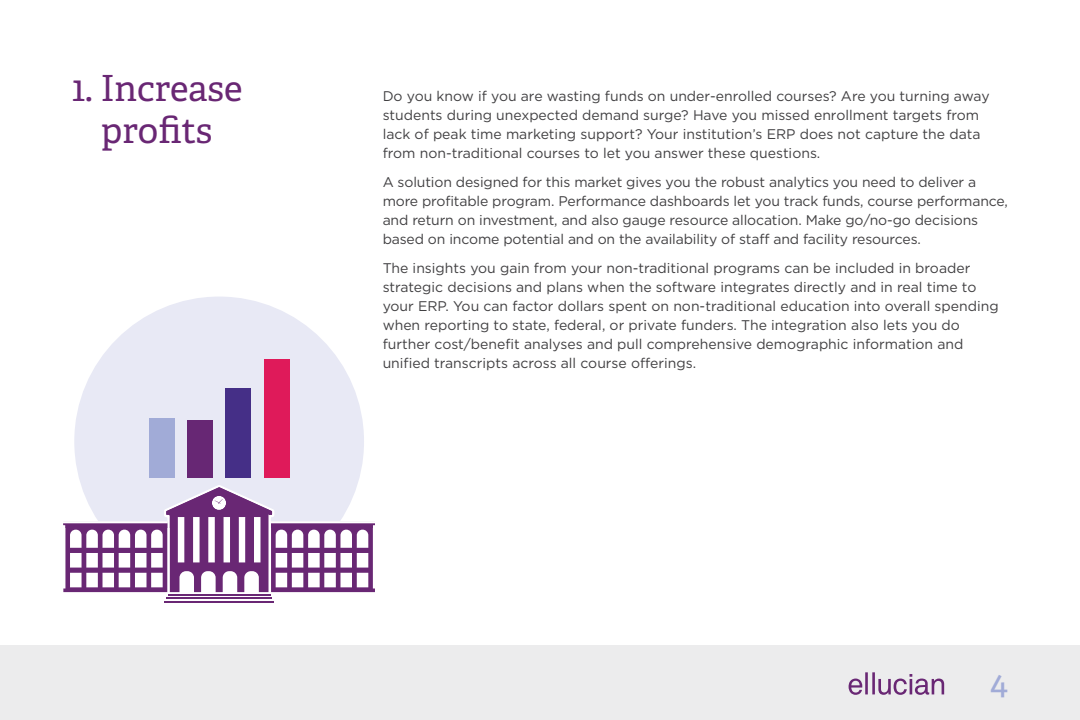
<style>
.page{position:relative;width:1080px;height:720px;background:#fff}
.page>*{position:absolute;margin:0;border:0;box-sizing:border-box;transform-origin:0 0}
.t1{font:36px/42px "Adelle";color:#692774;text-align:center}
.t2{font:35px "Adelle";color:#a1abd7}
.t3{font:14px/19px "Gotham HTF";color:#414042}
</style>
<div class="page">
<div style="left:74px;top:297px;width:290px;height:289px;background:#e8e9f5;border-radius:50%"></div>
<hr style="left:166px;top:597px;width:106px;height:2px;background:#692774">
<hr style="left:164px;top:601px;width:110px;height:2px;background:#692774">
<svg style="left:63px;top:483px;width:312px;height:113px"></svg>
<hr style="left:54px;top:521px;width:114px;height:2px;background:#fff">
<hr style="left:269px;top:521px;width:115px;height:2px;background:#fff">
<div style="left:149px;top:418px;width:25px;height:60px;background:#a1abd7"></div>
<div style="left:187px;top:420px;width:26px;height:58px;background:#672774"></div>
<div style="left:226px;top:388px;width:25px;height:90px;background:#452f87"></div>
<div style="left:264px;top:359px;width:25px;height:119px;background:#df1a5a"></div>
<div style="left:0;top:645px;width:1080px;height:75px;background:#ececed"></div>
<svg style="left:849px;top:672px;width:95px;height:23px"></svg>
<h1 class="t1" style="left:72px;top:65px;width:172px">1. Increase profits</h1>
<p class="t3" style="left:383px;top:86px;width:609px">Do you know if you are wasting funds on under-enrolled courses? Are you turning away students during unexpected demand surge? Have you missed enrollment targets from lack of peak time marketing support? Your institution’s ERP does not capture the data from non-traditional courses to let you answer these questions.</p>
<p class="t3" style="left:383px;top:172px;width:627px">A solution designed for this market gives you the robust analytics you need to deliver a more profitable program. Performance dashboards let you track funds, course performance, and return on investment, and also gauge resource allocation. Make go/no-go decisions based on income potential and on the availability of staff and facility resources.</p>
<p class="t3" style="left:383px;top:258px;width:617px">The insights you gain from your non-traditional programs can be included in broader strategic decisions and plans when the software integrates directly and in real time to your ERP. You can factor dollars spent on non-traditional education into overall spending when reporting to state, federal, or private funders. The integration also lets you do further cost/benefit analyses and pull comprehensive demographic information and unified transcripts across all course offerings.</p>
<h2 class="t2" style="left:990px;top:657px;width:19px">4</h2>
</div>
